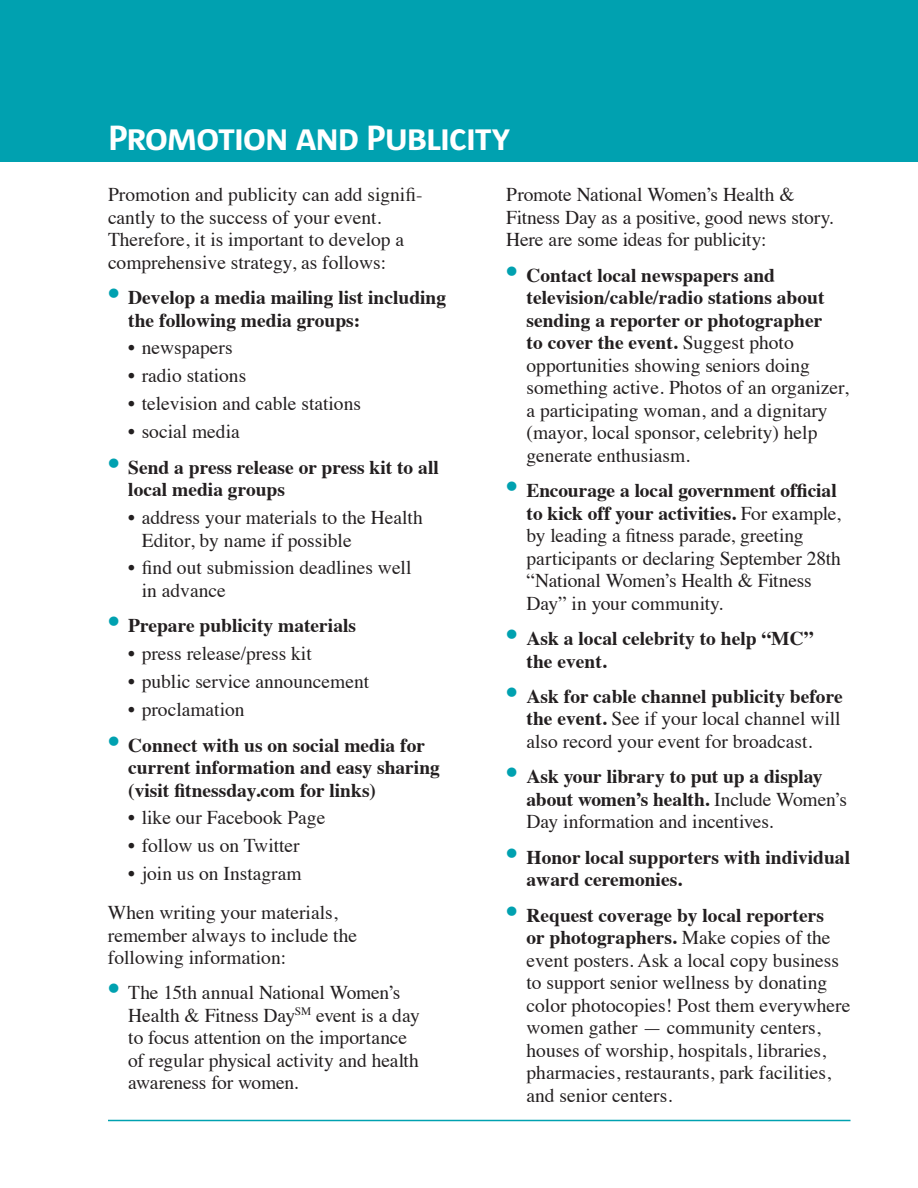
<style>
.page{position:relative;width:918px;height:1188px;background:#fff}
.page>*{position:absolute;margin:0;border:0;box-sizing:border-box;transform-origin:0 0}
.t1{font:700 36px "Sun";letter-spacing:-.04em;color:#fff}
.t2{font:19.5px/22.5px "Times";color:#231f20}
.t3{font:700 19.5px/22.5px "Times";color:#231f20}
.s1{font-weight:400;font-size:33px;color:#00a1b0}
.s2{font-size:33px;color:#00a1b0}
.s3{font-weight:700}
.s4{font-weight:400}
</style>
<div class="page">
<div style="left:0;top:0;width:918px;height:162px;background:#00a1b0"></div>
<hr style="left:108px;top:1120px;width:742px;height:1px;background:#00a1b0">
<h1 class="t1" style="left:108px;top:118px;width:404px">Promotion and Publicity</h1>
<p class="t2" style="left:108px;top:182px;width:316px">Promotion and publicity can add signifi&shy;cantly to the success of your event.<br>Therefore, it is important to develop a comprehensive strategy, as follows:</p>
<p class="t3" style="left:128px;top:284px;width:319px;text-indent:-20px"><span class="s1">•</span> Develop a media mailing list including the following media groups:</p>
<p class="t2" style="left:128px;top:335px;width:106px">• newspapers</p>
<p class="t2" style="left:128px;top:363px;width:119px">• radio stations</p>
<p class="t2" style="left:128px;top:391px;width:234px">• television and cable stations</p>
<p class="t2" style="left:128px;top:419px;width:113px">• social media</p>
<p class="t3" style="left:128px;top:454px;width:312px;text-indent:-20px"><span class="s1">•</span> Send a press release or press kit to all local media groups</p>
<p class="t2" style="left:142px;top:505px;width:282px;text-indent:-13px">• address your materials to the Health<br>Editor, by name if possible</p>
<p class="t2" style="left:142px;top:555px;width:271px;text-indent:-13px">• find out submission deadlines well in advance</p>
<p class="t3" style="left:108px;top:612px;width:250px"><span class="s1">•</span> Prepare publicity materials</p>
<p class="t2" style="left:128px;top:641px;width:185px">• press release/press kit</p>
<p class="t2" style="left:128px;top:669px;width:242px">• public service announcement</p>
<p class="t2" style="left:128px;top:697px;width:118px">• proclamation</p>
<p class="t3" style="left:128px;top:732px;width:313px;text-indent:-20px"><span class="s1">•</span> Connect with us on social media for current information and easy sharing (visit fitnessday.com for links)</p>
<p class="t2" style="left:128px;top:805px;width:199px">• like our Facebook Page</p>
<p class="t2" style="left:128px;top:833px;width:173px">• follow us on Twitter</p>
<p class="t2" style="left:108px;top:853px;width:231px;line-height:38.7px;text-indent:20px">• join us on Instagram<br>When writing your materials,</p>
<p class="t2" style="left:108px;top:922px;width:251px">remember always to include the following information:</p>
<p class="t2" style="left:128px;top:980px;width:293px;text-indent:-20px"><span class="s2">•</span> The 15th annual National Women’s Health &amp; Fitness Day<sup>SM</sup> event is a day to focus attention on the importance of regular physical activity and health awareness for women.</p>
<p class="t2" style="left:506px;top:182px;width:329px">Promote National Women’s Health &amp;<br>Fitness Day as a positive, good news story.<br>Here are some ideas for publicity:</p>
<p class="t2" style="left:527px;top:262px;width:324px;text-indent:-20px"><span class="s2">•</span> <span class="s3">Contact local newspapers and television/cable/radio stations about sending a reporter or photographer<br>to cover the event.</span> Suggest photo opportunities showing seniors doing something active. Photos of an organizer, a participating woman, and a dignitary (mayor, local sponsor, celebrity) help generate enthusiasm.</p>
<p class="t2" style="left:527px;top:478px;width:316px;text-indent:-20px"><span class="s2">•</span> <span class="s3">Encourage a local government official to kick off your activities.</span> For example, by leading a fitness parade, greeting participants or declaring September 28th “National Women’s Health &amp; Fitness Day” in your community.</p>
<p class="t3" style="left:527px;top:625px;width:288px;text-indent:-20px"><span class="s1">•</span> Ask a local celebrity to help “MC” the event.</p>
<p class="t2" style="left:527px;top:684px;width:318px;text-align:justify;text-indent:-20px"><span class="s2">•</span> <span class="s3">Ask for cable channel publicity before the event.</span> See if your local channel will also record your event for broadcast.</p>
<p class="t3" style="left:527px;top:764px;width:322px;text-indent:-20px"><span class="s1">•</span> Ask your library to put up a display about women’s health. <span class="s4">Include Women’s<br>Day information and incentives.</span></p>
<p class="t3" style="left:527px;top:844px;width:325px;text-indent:-20px"><span class="s1">•</span> Honor local supporters with individual award ceremonies.</p>
<p class="t2" style="left:527px;top:902px;width:325px;text-indent:-20px"><span class="s2">•</span> <span class="s3">Request coverage by local reporters<br>or photographers.</span> Make copies of the event posters. Ask a local copy business to support senior wellness by donating color photocopies! Post them everywhere women gather — community centers, houses of worship, hospitals, libraries, pharmacies, restaurants, park facilities, and senior centers.</p>
</div>
